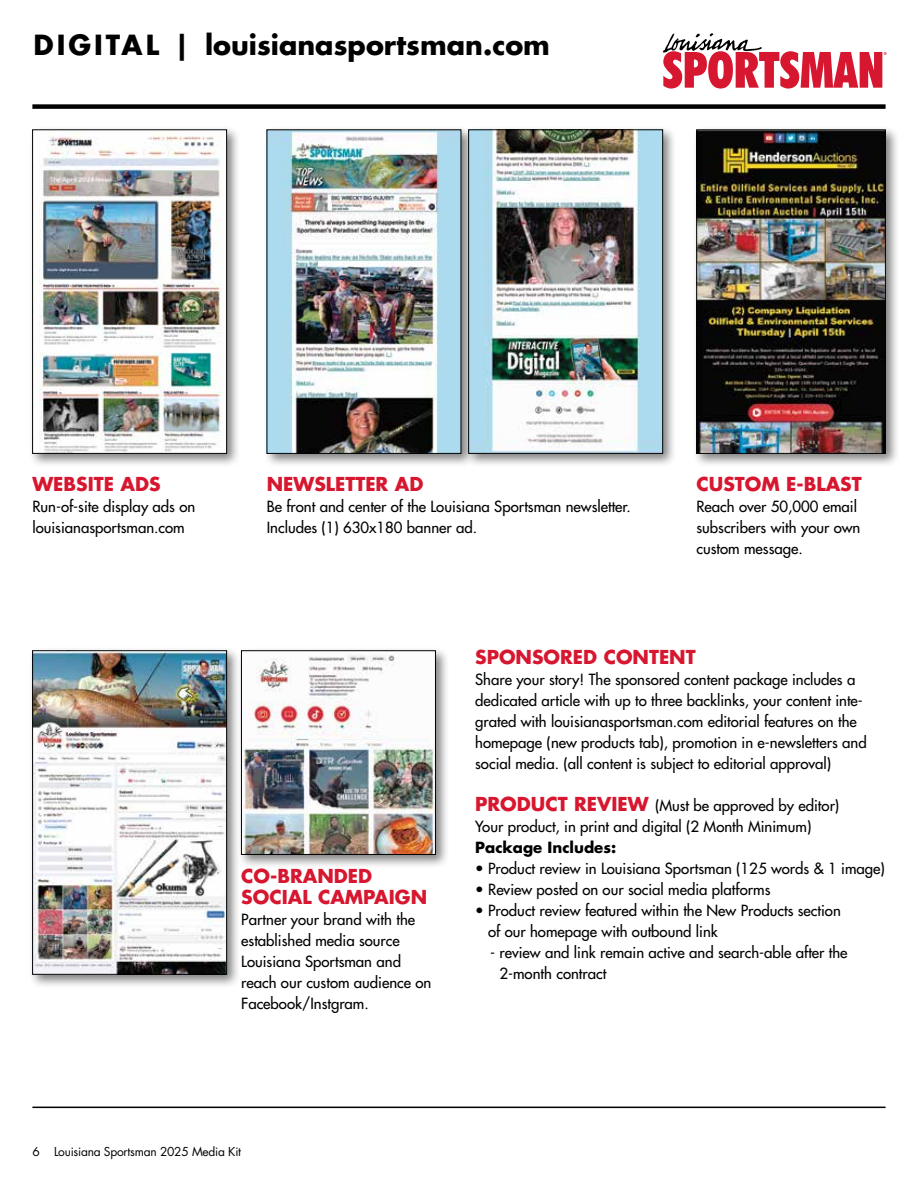
<style>
.page{position:relative;width:918px;height:1188px;background:#fff}
.page>*{position:absolute;margin:0;border:0;box-sizing:border-box;transform-origin:0 0}
.t1{font:700 27px "Futura Std";color:#000}
.t2{font:700 18.75px/21px "Futura Std";color:#d7162f}
.t3{font:500 15px/21px "Futura Std";color:#000}
.t4{font:700 15px "Futura Std";color:#000}
.t5{font:12px "Futura Std";letter-spacing:-.02em;color:#000}
.s1{font-weight:700;font-size:18.75px;color:#d7162f}
</style>
<div class="page">
<div style="left:32px;top:104px;width:854px;height:5px;background:#000"></div>
<hr style="left:32px;top:1107px;width:854px;height:1px;background:#000">
<svg style="left:663px;top:33px;width:224px;height:56px"></svg>
<div style="left:28px;top:126px;width:213px;height:342px;background:#000;opacity:.5"></div>
<img style="left:34px;top:132px;width:191px;height:320px">
<div style="left:32px;top:130px;width:195px;height:324px;border:1px solid #000"></div>
<div style="left:28px;top:646px;width:213px;height:343px;background:#000;opacity:.5"></div>
<img style="left:34px;top:653px;width:191px;height:320px">
<div style="left:32px;top:651px;width:195px;height:324px;border:1px solid #000"></div>
<div style="left:237px;top:646px;width:213px;height:223px;background:#000;opacity:.5"></div>
<img style="left:243px;top:653px;width:191px;height:200px">
<div style="left:241px;top:651px;width:195px;height:204px;border:1px solid #000"></div>
<div style="left:263px;top:126px;width:212px;height:342px;background:#000;opacity:.5"></div>
<img style="left:269px;top:132px;width:190px;height:320px">
<div style="left:464px;top:126px;width:213px;height:342px;background:#000;opacity:.5"></div>
<img style="left:470px;top:132px;width:191px;height:320px">
<div style="left:468px;top:130px;width:195px;height:324px;border:1px solid #000"></div>
<div style="left:692px;top:126px;width:208px;height:342px;background:#000;opacity:.5"></div>
<img style="left:698px;top:132px;width:186px;height:320px">
<div style="left:696px;top:130px;width:190px;height:324px;border:1px solid #000"></div>
<h1 class="t1" style="left:33px;top:27px;width:518px">DIGITAL | louisianasportsman.com</h1>
<p class="t2" style="left:32px;top:473px;width:130px">WEBSITE ADS</p>
<p class="t3" style="left:32px;top:496px;width:164px">Run-of-site display ads on louisianasportsman.com</p>
<p class="t2" style="left:267px;top:473px;width:158px">NEWSLETTER AD</p>
<p class="t3" style="left:267px;top:496px;width:365px">Be front and center of the Louisiana Sportsman newsletter.<br>Includes (1) 630x180 banner ad.</p>
<p class="t2" style="left:696px;top:473px;width:167px">CUSTOM E-BLAST</p>
<p class="t3" style="left:696px;top:496px;width:165px">Reach over 50,000 email subscribers with your own custom message.</p>
<p class="t2" style="left:241px;top:865px;width:187px">CO-BRANDED<br>SOCIAL CAMPAIGN</p>
<p class="t3" style="left:241px;top:909px;width:192px">Partner your brand with the established media source<br>Louisiana Sportsman and reach our custom audience on<br>Facebook/Instgram.</p>
<p class="t2" style="left:475px;top:647px;width:222px">SPONSORED CONTENT</p>
<p class="t3" style="left:475px;top:669px;width:393px">Share your story! The sponsored content package includes a dedicated article with up to three backlinks, your content inte&shy;grated with louisianasportsman.com editorial features on the homepage (new products tab), promotion in e-newsletters and social media. (all content is subject to editorial approval)</p>
<p class="t3" style="left:475px;top:795px;width:366px"><span class="s1">PRODUCT REVIEW</span> (Must be approved by editor)<br>Your product, in print and digital (2 Month Minimum)</p>
<p class="t4" style="left:475px;top:837px;width:143px">Package Includes:</p>
<p class="t3" style="left:475px;top:858px;width:411px">• Product review in Louisiana Sportsman (125 words &amp; 1 image)</p>
<p class="t3" style="left:475px;top:879px;width:297px">• Review posted on our social media platforms</p>
<p class="t3" style="left:488px;top:900px;width:354px;text-indent:-13px">• Product review featured within the New Products section of our homepage with outbound link</p>
<p class="t3" style="left:500px;top:942px;width:350px;text-indent:-9px">- review and link remain active and search-able after the<br>2-month contract</p>
<p class="t5" style="left:32px;top:1144px;width:210px">6 Louisiana Sportsman 2025 Media Kit</p>
</div>
